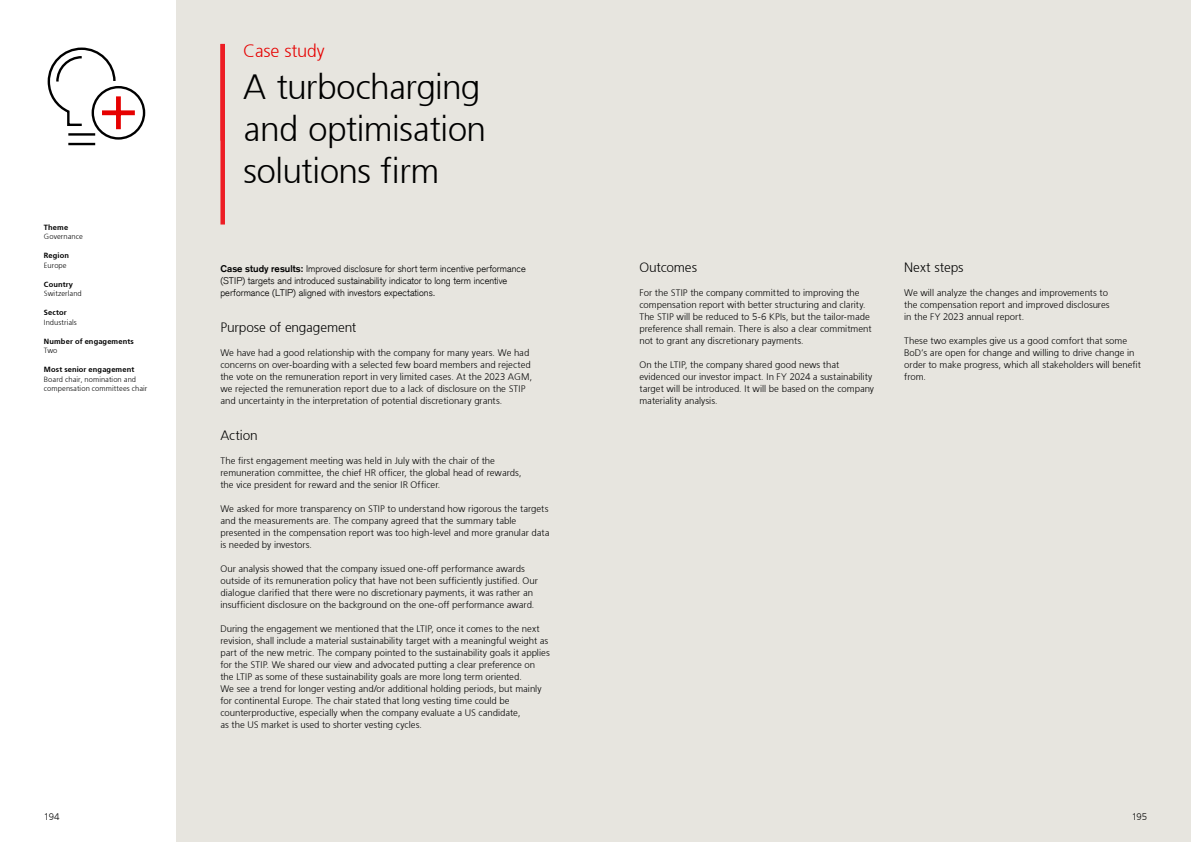
<style>
.page{position:relative;width:1191px;height:842px;background:#fff}
.page>*{position:absolute;margin:0;border:0;box-sizing:border-box;transform-origin:0 0}
.UBS_Title_60{font:300 35px/42px "Frutiger 45";letter-spacing:-.02em;color:#000}
.UBS_Title_60-2{font:300 18px "Frutiger 45";letter-spacing:-.01em;color:#e60000}
.UBS_Subheadline_13_5_grid{font:300 13.5px "Frutiger 45";letter-spacing:-.01em;color:#000}
.UBS_Copy_text_9_5_grid{font:300 9.5px/12px "Frutiger 45";color:#000}
.UBS_Copy_text_9_5_grid-2{font:300 9.5px/12px "Credit Suisse Type";letter-spacing:.005em;color:#000}
.UBS_Page_number_right_9_5{font:300 9.5px "Frutiger 45";color:#000}
.UBS_Caption_7_5{font:300 7.5px/9.5px "Frutiger 45";letter-spacing:.01em;color:#000}
.UBS_Caption_7_5-2{font:300 7.5px/9.5px "Frutiger 45";letter-spacing:.015em;color:#000}
.s1{font-style:inherit}
.s2{font-weight:700}
</style>
<div class="page">
<div style="left:177px;top:0;width:1014px;height:842px;background:#e7e5df"></div>
<div style="left:102px;top:110px;width:33px;height:5px;background:#e60000"></div>
<div style="left:116px;top:96px;width:5px;height:33px;background:#e60000"></div>
<div style="left:92px;top:86px;width:53px;height:54px;border:2px solid #000;border-radius:50%"></div>
<hr style="left:68px;top:133px;width:27px;height:3px;background:#000">
<hr style="left:68px;top:143px;width:27px;height:2px;background:#000">
<svg style="left:47px;top:47px;width:70px;height:80px"></svg>
<div style="left:220px;top:44px;width:5px;height:181px;background:#ed1d24"></div>
<p class="UBS_Caption_7_5-2" style="left:44px;top:222px;width:26px">Theme</p>
<p class="UBS_Caption_7_5" style="left:44px;top:232px;width:40px">Governance</p>
<p class="UBS_Caption_7_5-2" style="left:44px;top:251px;width:27px">Region<br><span class="s1">Europe</span></p>
<p class="UBS_Caption_7_5-2" style="left:44px;top:279px;width:31px">Country</p>
<p class="UBS_Caption_7_5" style="left:44px;top:289px;width:39px">Switzerland</p>
<p class="UBS_Caption_7_5" style="left:44px;top:308px;width:34px"><span class="s1">Sector<br></span>Industrials</p>
<p class="UBS_Caption_7_5-2" style="left:44px;top:336px;width:91px">Number of engagements</p>
<p class="UBS_Caption_7_5" style="left:44px;top:346px;width:15px">Two</p>
<p class="UBS_Caption_7_5" style="left:44px;top:365px;width:105px"><span class="s1">Most senior engagement<br></span>Board chair, nomination and compensation committees chair</p>
<p class="UBS_Copy_text_9_5_grid" style="left:44px;top:811px;width:17px">194</p>
<p class="UBS_Title_60-2" style="left:243px;top:40px;width:83px">Case study</p>
<p class="UBS_Title_60" style="left:243px;top:65px;width:244px">A turbocharging and optimisation solutions firm</p>
<p class="UBS_Copy_text_9_5_grid-2" style="left:220px;top:263px;width:307px"><span class="s2">Case study results:</span> Improved disclosure for short term incentive performance (STIP) targets and introduced sustainability indicator to long term incentive performance (LTIP) aligned with investors expectations.</p>
<p class="UBS_Subheadline_13_5_grid" style="left:220px;top:320px;width:137px">Purpose of engagement</p>
<p class="UBS_Copy_text_9_5_grid" style="left:220px;top:347px;width:313px">We have had a good relationship with the company for many years. We had concerns on over-boarding with a selected few board members and rejected the vote on the remuneration report in very limited cases. At the 2023 AGM, we rejected the remuneration report due to a lack of disclosure on the STIP and uncertainty in the interpretation of potential discretionary grants.</p>
<p class="UBS_Subheadline_13_5_grid" style="left:220px;top:428px;width:39px">Action</p>
<p class="UBS_Copy_text_9_5_grid" style="left:220px;top:455px;width:302px">The first engagement meeting was held in July with the chair of the remuneration committee, the chief HR officer, the global head of rewards, the vice president for reward and the senior IR Officer.</p>
<p class="UBS_Copy_text_9_5_grid" style="left:220px;top:503px;width:331px">We asked for more transparency on STIP to understand how rigorous the targets and the measurements are. The company agreed that the summary table presented in the compensation report was too high-level and more granular data is needed by investors.</p>
<p class="UBS_Copy_text_9_5_grid" style="left:220px;top:563px;width:319px">Our analysis showed that the company issued one-off performance awards outside of its remuneration policy that have not been sufficiently justified. Our dialogue clarified that there were no discretionary payments, it was rather an insufficient disclosure on the background on the one-off performance award.</p>
<p class="UBS_Copy_text_9_5_grid" style="left:220px;top:623px;width:331px">During the engagement we mentioned that the LTIP, once it comes to the next revision, shall include a material sustainability target with a meaningful weight as part of the new metric. The company pointed to the sustainability goals it applies for the STIP. We shared our view and advocated putting a clear preference on the LTIP as some of these sustainability goals are more long term oriented.<br>We see a trend for longer vesting and/or additional holding periods, but mainly for continental Europe. The chair stated that long vesting time could be counterproductive, especially when the company evaluate a US candidate,<br>as the US market is used to shorter vesting cycles.</p>
<p class="UBS_Subheadline_13_5_grid" style="left:639px;top:260px;width:59px">Outcomes</p>
<p class="UBS_Copy_text_9_5_grid" style="left:639px;top:287px;width:234px">For the STIP the company committed to improving the compensation report with better structuring and clarity.<br>The STIP will be reduced to 5-6 KPIs, but the tailor-made preference shall remain. There is also a clear commitment not to grant any discretionary payments.</p>
<p class="UBS_Copy_text_9_5_grid" style="left:639px;top:359px;width:236px">On the LTIP, the company shared good news that evidenced our investor impact. In FY 2024 a sustainability target will be introduced. It will be based on the company materiality analysis.</p>
<p class="UBS_Subheadline_13_5_grid" style="left:904px;top:260px;width:61px">Next steps</p>
<p class="UBS_Copy_text_9_5_grid" style="left:904px;top:287px;width:207px">We will analyze the changes and improvements to the compensation report and improved disclosures in the FY 2023 annual report.</p>
<p class="UBS_Copy_text_9_5_grid" style="left:904px;top:335px;width:238px">These two examples give us a good comfort that some BoD’s are open for change and willing to drive change in order to make progress, which all stakeholders will benefit from.</p>
<p class="UBS_Page_number_right_9_5" style="left:1131px;top:811px;width:17px">195</p>
</div>
